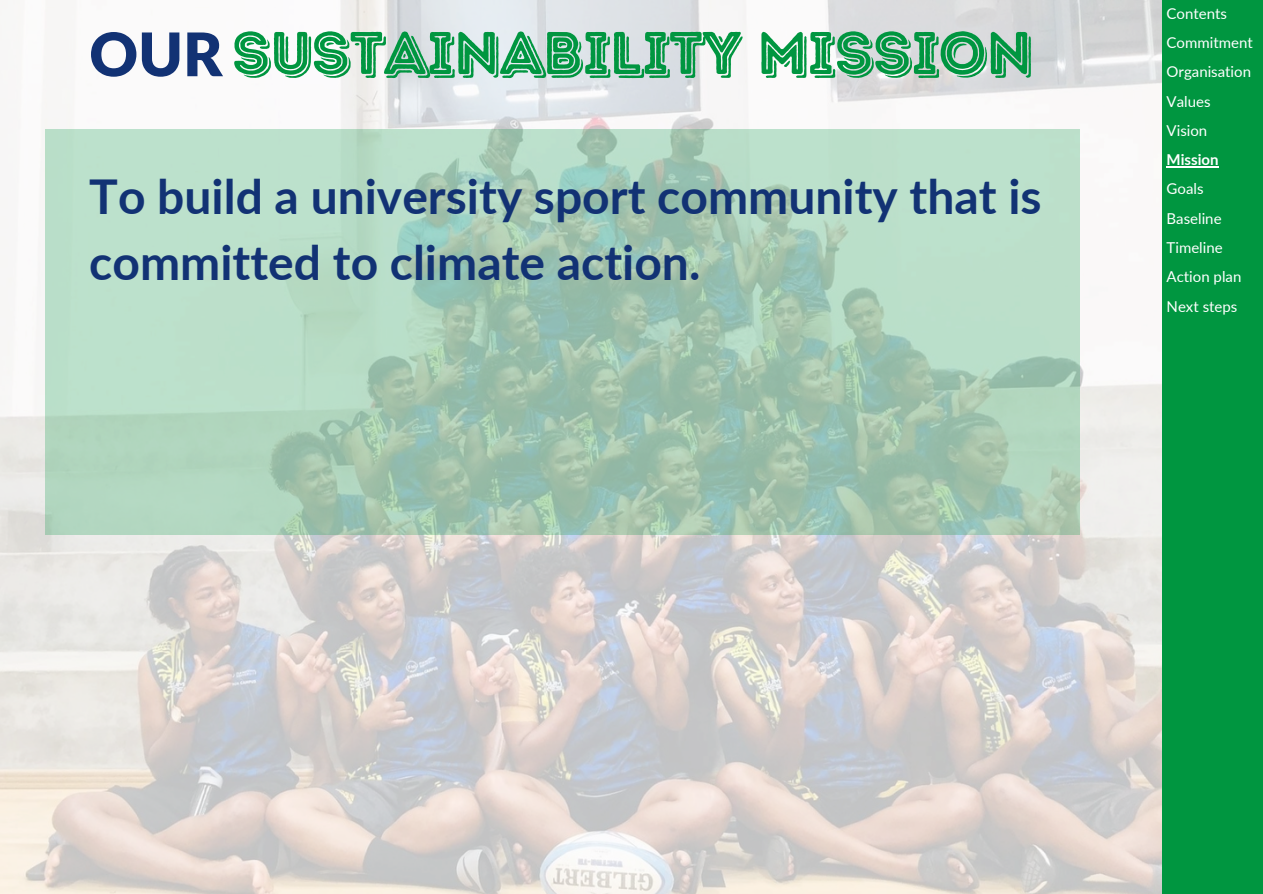
<style>
.page{position:relative;width:1263px;height:894px;background:#fff}
.page>*{position:absolute;margin:0;border:0;box-sizing:border-box;transform-origin:0 0}
.t1{font:60px "Intro Rust Base Line Shade";color:#009640}
.t2{font:900 60px "Lato";color:#123274}
.t3{font:700 48px/66.3px "Lato";color:#123274}
.t4{font:15px "Lato";color:#fff}
.t5{font:700 15px "Lato";color:#fff}
</style>
<div class="page">
<img style="left:0;top:0;width:1162px;height:893px">
<div style="left:1162px;top:0;width:101px;height:893px;background:#009640"></div>
<hr style="left:1167px;top:166px;width:52px;height:1px;background:#fff">
<svg style="left:46px;top:129px;width:1034px;height:405px;background:#acd0bb"></svg>
<p class="t2" style="left:89px;top:17px;width:135px">OUR</p>
<p class="t1" style="left:232px;top:17px;width:801px">SUSTAINABILITY MISSION</p>
<p class="t3" style="left:89px;top:162px;width:954px">To build a university sport community that is committed to climate action.</p>
<p class="t4" style="left:1167px;top:4px;width:62px">Contents</p>
<h1 class="t4" style="left:1167px;top:33px;width:88px">Commitment</h1>
<h2 class="t4" style="left:1167px;top:62px;width:86px">Organisation</h2>
<h3 class="t4" style="left:1167px;top:92px;width:45px">Values</h3>
<p class="t4" style="left:1167px;top:121px;width:42px">Vision</p>
<p class="t5" style="left:1167px;top:150px;width:54px">Mission</p>
<p class="t4" style="left:1167px;top:179px;width:38px">Goals</p>
<p class="t4" style="left:1167px;top:209px;width:56px">Baseline</p>
<p class="t4" style="left:1167px;top:238px;width:58px">Timeline</p>
<p class="t4" style="left:1167px;top:267px;width:76px">Action plan</p>
<p class="t4" style="left:1167px;top:296px;width:72px">Next steps</p>
</div>
